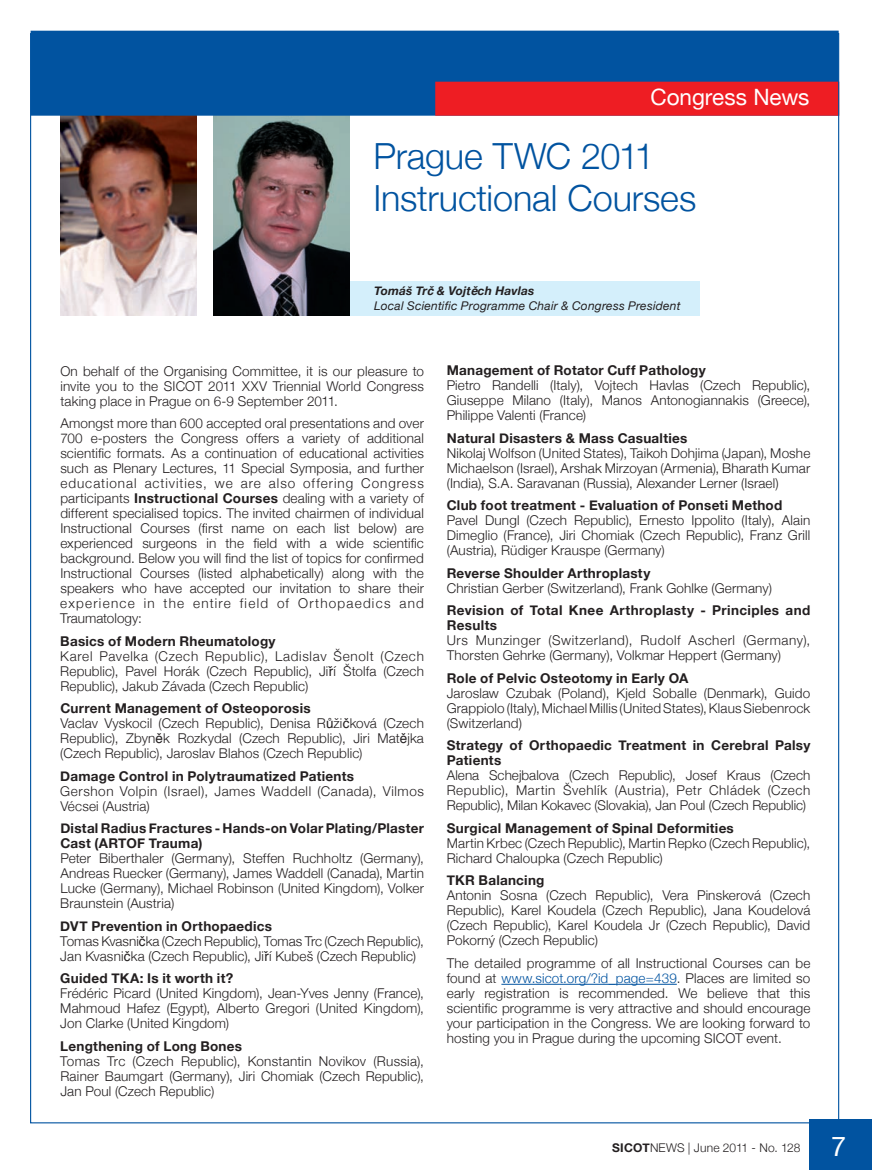
<style>
.page{position:relative;width:872px;height:1170px;background:#fff}
.page>*{position:absolute;margin:0;border:0;box-sizing:border-box;transform-origin:0 0}
.t1{font:300 36px/42px "Helvetica Neue";letter-spacing:-.005em;color:#0153a0}
.t2{font:27px "Helvetica Neue";color:#fff}
.t3{font:22.5px "Helvetica Neue";color:#fff}
.t4{font:300 13.5px/15px "Helvetica Neue";letter-spacing:.01em;color:#231f20;text-align:justify}
.t5{font:700 13.5px/15px "Helvetica Neue";letter-spacing:.02em;color:#231f20}
.t6{font:300 13.5px/15px "Helvetica Neue";letter-spacing:.04em;color:#231f20}
.t7{font:italic 12px/15px "Helvetica Neue";letter-spacing:.02em;color:#231f20}
.t8{font:300 12px "Helvetica Neue";letter-spacing:.005em;color:#231f20}
.s1{font-weight:700}
.s2{font-family:"Helvetica";font-weight:700}
.s3{font-family:"Helvetica";font-weight:400}
.s4{color:#0153a0}
</style>
<div class="page">
<div style="left:348px;top:281px;width:352px;height:35px;background:#d4effb"></div>
<img style="left:213px;top:116px;width:137px;height:199px">
<img style="left:60px;top:116px;width:136px;height:199px">
<hr style="left:501px;top:984px;width:176px;height:1px;background:#0153a0">
<div style="left:809px;top:1119px;width:63px;height:51px;background:#0153a0"></div>
<div style="left:31px;top:31px;width:807px;height:85px;background:#0153a0"></div>
<div style="left:435px;top:82px;width:404px;height:34px;background:#ee1d23"></div>
<h3 class="t3" style="left:650px;top:84px;width:161px">Congress News</h3>
<h1 class="t1" style="left:373px;top:135px;width:324px">Prague TWC 2011<br>Instructional Courses</h1>
<p class="t7" style="left:374px;top:283px;width:308px"><span class="s1">Tomáš Tr</span><span class="s2">č</span> <span class="s1">&amp; Vojt</span><span class="s2">ě</span><span class="s1">ch Havlas<br></span>Local Scientific Programme Chair &amp; Congress President</p>
<p class="t4" style="left:60px;top:363px;width:365px">On behalf of the Organising Committee, it is our pleasure to invite you to the SICOT 2011 XXV Triennial World Congress taking place in Prague on 6-9 September 2011.</p>
<p class="t4" style="left:60px;top:415px;width:365px">Amongst more than 600 accepted oral presentations and over 700 e-posters the Congress offers a variety of additional scientific formats. As a continuation of educational activities such as Plenary Lectures, 11 Special Symposia, and further educational activities, we are also offering Congress participants <span class="s1">Instructional Courses</span> dealing with a variety of different specialised topics. The invited chairmen of individual Instructional Courses (first name on each list below) are experienced surgeons in the field with a wide scientific background. Below you will find the list of topics for confirmed Instructional Courses (listed alphabetically) along with the speakers who have accepted our invitation to share their experience in the entire field of Orthopaedics and Traumatology:</p>
<p class="t5" style="left:60px;top:633px;width:217px">Basics of Modern Rheumatology</p>
<p class="t4" style="left:60px;top:648px;width:365px">Karel Pavelka (Czech Republic), Ladislav Šenolt (Czech Republic), Pavel Horák (Czech Republic), Ji<span class="s3">ř</span>í Štolfa (Czech Republic), Jakub Závada (Czech Republic)</p>
<p class="t4" style="left:60px;top:700px;width:365px;text-align:left"><span class="s1">Current Management of Osteoporosis<br></span>Vaclav Vyskocil (Czech Republic), Denisa R<span class="s3">ů</span>ži<span class="s3">č</span>ková (Czech Republic), Zbyn<span class="s3">ě</span>k Rozkydal (Czech Republic), Jiri Mat<span class="s3">ě</span>jka (Czech Republic), Jaroslav Blahos (Czech Republic)</p>
<p class="t5" style="left:60px;top:768px;width:295px">Damage Control in Polytraumatized Patients</p>
<p class="t6" style="left:60px;top:783px;width:365px">Gershon Volpin (Israel), James Waddell (Canada), Vilmos<br>Vécsei (Austria)</p>
<p class="t5" style="left:60px;top:820px;width:365px">Distal Radius Fractures - Hands-on Volar Plating/Plaster<br>Cast (ARTOF Trauma)</p>
<p class="t4" style="left:60px;top:850px;width:365px">Peter Biberthaler (Germany), Steffen Ruchholtz (Germany), Andreas Ruecker (Germany), James Waddell (Canada), Martin Lucke (Germany), Michael Robinson (United Kingdom), Volker Braunstein (Austria)</p>
<p class="t4" style="left:60px;top:918px;width:365px;text-align:left"><span class="s1">DVT Prevention in Orthopaedics<br></span>Tomas Kvasni<span class="s3">č</span>ka (Czech Republic), Tomas Trc (Czech Republic),<br>Jan Kvasni<span class="s3">č</span>ka (Czech Republic), Ji<span class="s3">ř</span>í Kubeš (Czech Republic)</p>
<p class="t5" style="left:60px;top:970px;width:174px">Guided TKA: Is it worth it?</p>
<p class="t4" style="left:60px;top:985px;width:365px">Frédéric Picard (United Kingdom), Jean-Yves Jenny (France), Mahmoud Hafez (Egypt), Alberto Gregori (United Kingdom), Jon Clarke (United Kingdom)</p>
<p class="t5" style="left:60px;top:1038px;width:183px">Lengthening of Long Bones</p>
<p class="t4" style="left:60px;top:1053px;width:365px">Tomas Trc (Czech Republic), Konstantin Novikov (Russia), Rainer Baumgart (Germany), Jiri Chomiak (Czech Republic), Jan Poul (Czech Republic)</p>
<p class="t5" style="left:447px;top:363px;width:260px">Management of Rotator Cuff Pathology</p>
<p class="t4" style="left:447px;top:378px;width:365px">Pietro Randelli (Italy), Vojtech Havlas (Czech Republic), Giuseppe Milano (Italy), Manos Antonogiannakis (Greece), Philippe Valenti (France)</p>
<p class="t5" style="left:447px;top:430px;width:242px">Natural Disasters &amp; Mass Casualties</p>
<p class="t4" style="left:447px;top:445px;width:365px">Nikolaj Wolfson (United States), Taikoh Dohjima (Japan), Moshe Michaelson (Israel), Arshak Mirzoyan (Armenia), Bharath Kumar (India), S.A. Saravanan (Russia), Alexander Lerner (Israel)</p>
<p class="t5" style="left:447px;top:498px;width:337px">Club foot treatment - Evaluation of Ponseti Method</p>
<p class="t4" style="left:447px;top:513px;width:365px">Pavel Dungl (Czech Republic), Ernesto Ippolito (Italy), Alain Dimeglio (France), Jiri Chomiak (Czech Republic), Franz Grill (Austria), Rüdiger Krauspe (Germany)</p>
<p class="t5" style="left:447px;top:565px;width:205px">Reverse Shoulder Arthroplasty</p>
<p class="t4" style="left:447px;top:580px;width:327px">Christian Gerber (Switzerland), Frank Gohlke (Germany)</p>
<p class="t5" style="left:447px;top:603px;width:365px">Revision of Total Knee Arthroplasty - Principles and<br>Results</p>
<p class="t4" style="left:447px;top:633px;width:365px">Urs Munzinger (Switzerland), Rudolf Ascherl (Germany),<br>Thorsten Gehrke (Germany), Volkmar Heppert (Germany)</p>
<p class="t5" style="left:447px;top:670px;width:243px">Role of Pelvic Osteotomy in Early OA</p>
<p class="t4" style="left:447px;top:685px;width:365px">Jaroslaw Czubak (Poland), Kjeld Soballe (Denmark), Guido Grappiolo (Italy), Michael Millis (UnitedStates),KlausSiebenrock (Switzerland)</p>
<p class="t5" style="left:447px;top:738px;width:365px">Strategy of Orthopaedic Treatment in Cerebral Palsy<br>Patients</p>
<p class="t4" style="left:447px;top:768px;width:365px">Alena Schejbalova (Czech Republic), Josef Kraus (Czech Republic), Martin Švehlík (Austria), Petr Chládek (Czech Republic), Milan Kokavec (Slovakia), Jan Poul (Czech Republic)</p>
<p class="t5" style="left:447px;top:820px;width:289px">Surgical Management of Spinal Deformities</p>
<p class="t4" style="left:447px;top:835px;width:365px">Martin Krbec (Czech Republic), Martin Repko (Czech Republic),<br>Richard Chaloupka (Czech Republic)</p>
<p class="t5" style="left:447px;top:873px;width:99px">TKR Balancing</p>
<p class="t4" style="left:447px;top:888px;width:365px">Antonin Sosna (Czech Republic), Vera Pinskerová (Czech Republic), Karel Koudela (Czech Republic), Jana Koudelová (Czech Republic), Karel Koudela Jr (Czech Republic), David Pokorný (Czech Republic)</p>
<p class="t4" style="left:447px;top:955px;width:365px">The detailed programme of all Instructional Courses can be found at <span class="s4">www.sicot.org/?id_page=439</span>. Places are limited so early registration is recommended. We believe that this scientific programme is very attractive and should encourage your participation in the Congress. We are looking forward to hosting you in Prague during the upcoming SICOT event.</p>
<p class="t8" style="left:612px;top:1140px;width:190px"><span class="s1">SICOT</span>NEWS | June 2011 - No. 128</p>
<h2 class="t2" style="left:831px;top:1130px;width:17px">7</h2>
</div>
